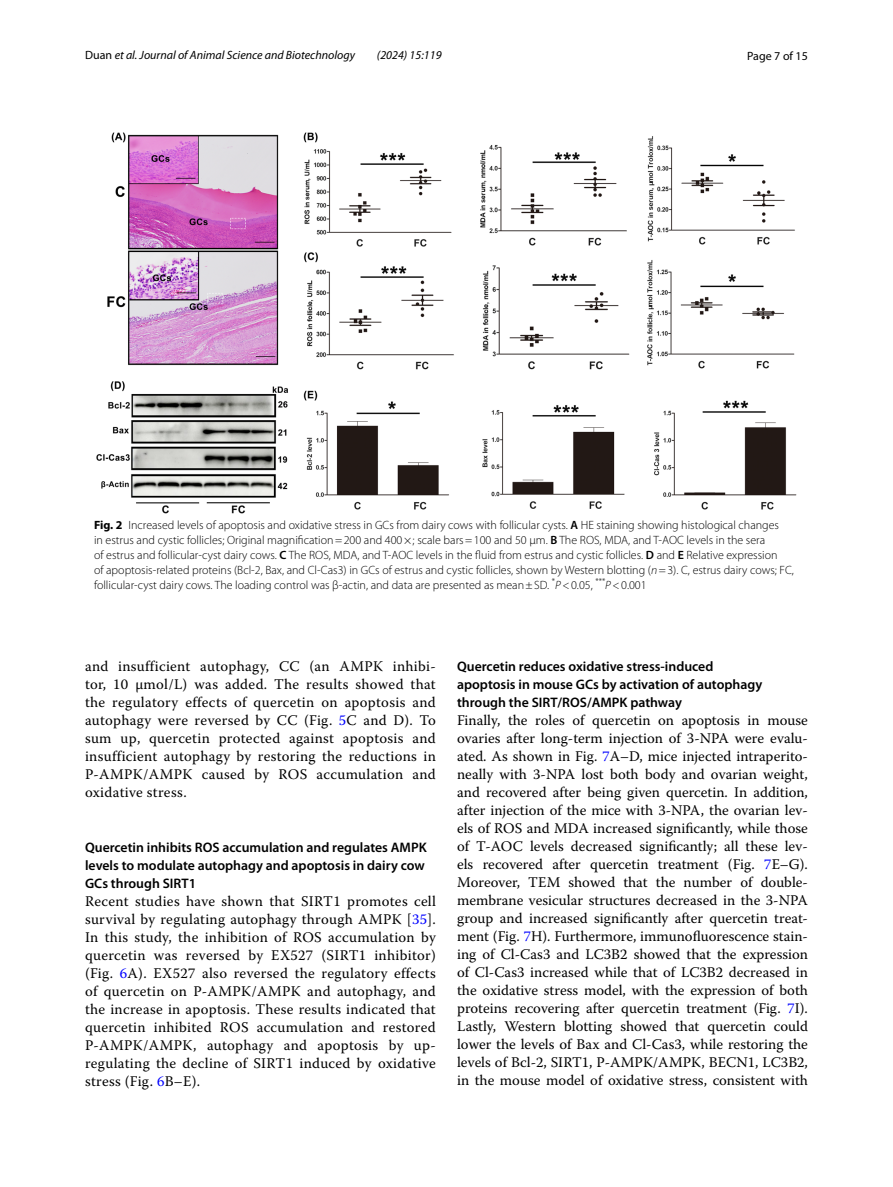
<style>
.page{position:relative;width:893px;height:1187px;background:#fff}
.page>*{position:absolute;margin:0;border:0;box-sizing:border-box;transform-origin:0 0}
.t1{font:14.7px/18px "Warnock Pro";letter-spacing:.02em;color:#000;text-align:justify}
.t2{font:600 13.8px/18px "Myriad Pro";color:#000}
.t3{font:300 12px/15px "Myriad Pro";color:#000}
.t4{font:italic 12px "Myriad Pro";color:#000}
.t5{font:12px "Myriad Pro";color:#000}
.s1{font-style:normal}
.s2{font-weight:700}
.s3{font-weight:600}
.s4{font-style:italic}
.s5{color:#00f}
</style>
<div class="page">
<img style="left:96px;top:133px;width:701px;height:380px">
<p class="t4" style="left:85px;top:48px;width:272px"><span class="s1">Duan</span> et al. Journal of Animal Science and Biotechnology</p>
<p class="t4" style="left:377px;top:48px;width:66px">(2024) 15:119</p>
<p class="t5" style="left:747px;top:48px;width:62px">Page 7 of 15</p>
<p class="t3" style="left:94px;top:517px;width:701px"><span class="s2">Fig. 2</span> Increased levels of apoptosis and oxidative stress in GCs from dairy cows with follicular cysts. <span class="s3">A</span> HE staining showing histological changes<br>in estrus and cystic follicles; Original magnification=200 and 400×; scale bars=100 and 50 μm. <span class="s3">B</span> The ROS, MDA, and T-AOC levels in the sera<br>of estrus and follicular-cyst dairy cows. <span class="s3">C</span> The ROS, MDA, and T-AOC levels in the fluid from estrus and cystic follicles. <span class="s3">D</span> and <span class="s3">E</span> Relative expression<br>of apoptosis-related proteins (Bcl-2, Bax, and Cl-Cas3) in GCs of estrus and cystic follicles, shown by Western blotting (<span class="s4">n</span>=3). C, estrus dairy cows; FC, follicular-cyst dairy cows. The loading control was β-actin, and data are presented as mean±SD. <sup>*</sup><span class="s4">P</span>&lt;0.05, <sup>***</sup><span class="s4">P</span>&lt;0.001</p>
<p class="t1" style="left:85px;top:657px;width:352px">and insufficient autophagy, CC (an AMPK inhibi&shy;tor, 10 µmol/L) was added. The results showed that the regulatory effects of quercetin on apoptosis and autophagy were reversed by CC (Fig. <span class="s5">5</span>C and D). To sum up, quercetin protected against apoptosis and insufficient autophagy by restoring the reductions in P-AMPK/AMPK caused by ROS accumulation and oxidative stress.</p>
<p class="t2" style="left:85px;top:838px;width:343px">Quercetin inhibits ROS accumulation and regulates AMPK levels to modulate autophagy and apoptosis in dairy cow<br>GCs through SIRT1</p>
<p class="t1" style="left:85px;top:892px;width:352px">Recent studies have shown that SIRT1 promotes cell survival by regulating autophagy through AMPK [<span class="s5">35</span>].<br>In this study, the inhibition of ROS accumulation by quercetin was reversed by EX527 (SIRT1 inhibitor) (Fig. <span class="s5">6</span>A). EX527 also reversed the regulatory effects of quercetin on P-AMPK/AMPK and autophagy, and the increase in apoptosis. These results indicated that quercetin inhibited ROS accumulation and restored P-AMPK/AMPK, autophagy and apoptosis by up&shy;regulating the decline of SIRT1 induced by oxidative stress (Fig. <span class="s5">6</span>B–E).</p>
<p class="t2" style="left:457px;top:657px;width:307px">Quercetin reduces oxidative stress‑induced apoptosis in mouse GCs by activation of autophagy through the SIRT/ROS/AMPK pathway</p>
<p class="t1" style="left:457px;top:710px;width:352px">Finally, the roles of quercetin on apoptosis in mouse ovaries after long-term injection of 3-NPA were evalu&shy;ated. As shown in Fig. <span class="s5">7</span>A–D, mice injected intraperito&shy;neally with 3-NPA lost both body and ovarian weight, and recovered after being given quercetin. In addition, after injection of the mice with 3-NPA, the ovarian lev&shy;els of ROS and MDA increased significantly, while those of T-AOC levels decreased significantly; all these lev&shy;els recovered after quercetin treatment (Fig. <span class="s5">7</span>E–G).<br>Moreover, TEM showed that the number of double&shy;membrane vesicular structures decreased in the 3-NPA group and increased significantly after quercetin treat&shy;ment (Fig. <span class="s5">7</span>H). Furthermore, immunofluorescence stain&shy;ing of Cl-Cas3 and LC3B2 showed that the expression of Cl-Cas3 increased while that of LC3B2 decreased in the oxidative stress model, with the expression of both proteins recovering after quercetin treatment (Fig. <span class="s5">7</span>I).<br>Lastly, Western blotting showed that quercetin could lower the levels of Bax and Cl-Cas3, while restoring the levels of Bcl-2, SIRT1, P-AMPK/AMPK, BECN1, LC3B2, in the mouse model of oxidative stress, consistent with</p>
</div>
